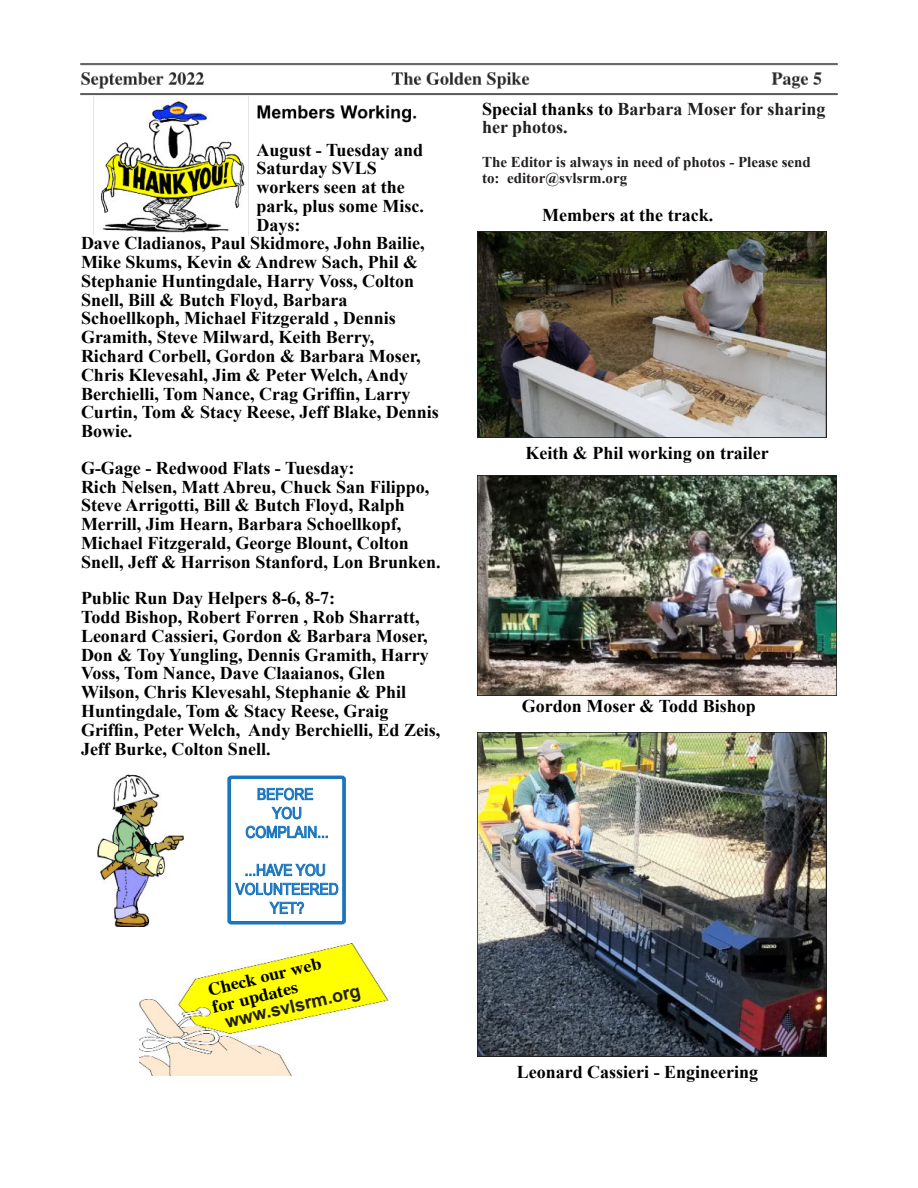
<style>
.page{position:relative;width:918px;height:1188px;background:#fff}
.page>*{position:absolute;margin:0;border:0;box-sizing:border-box;transform-origin:0 0}
.t1{font:700 18px/18.8px "Times New Roman";color:#000}
.t2{font:700 18px/18.8px "Times New Roman";color:#231f20}
.t3{font:700 18px/18px "Times";color:#000}
.t4{font:700 18px "Arial";color:#231f20}
.t5{font:15.75px/19px "Arial";color:#1b75bc;text-align:center;scale:.87 1}
.t6{font:700 15px/15.6px "Times New Roman";color:#231f20}
.s1{color:#000}
</style>
<div class="page">
<img style="left:80px;top:64px;width:758px;height:172px">
<img style="left:140px;top:942px;width:250px;height:133px">
<img style="left:97px;top:774px;width:87px;height:153px">
<svg style="left:258px;top:788px;width:55px;height:12px"></svg>
<svg style="left:272px;top:807px;width:29px;height:12px"></svg>
<svg style="left:246px;top:825px;width:82px;height:13px"></svg>
<svg style="left:246px;top:863px;width:79px;height:13px"></svg>
<svg style="left:235px;top:883px;width:103px;height:12px"></svg>
<svg style="left:269px;top:902px;width:35px;height:12px"></svg>
<div style="left:227px;top:775px;width:119px;height:150px;border:4px solid #1b75bc;border-radius:2px"></div>
<img style="left:480px;top:234px;width:344px;height:201px">
<div style="left:477px;top:231px;width:350px;height:207px;border:2px solid #231f20"></div>
<img style="left:480px;top:478px;width:354px;height:215px">
<div style="left:477px;top:475px;width:360px;height:221px;border:2px solid #231f20"></div>
<img style="left:480px;top:735px;width:344px;height:319px">
<div style="left:477px;top:732px;width:350px;height:325px;border:2px solid #231f20"></div>
<p class="t1" style="left:256px;top:142px;width:168px">August - Tuesday and</p>
<p class="t1" style="left:256px;top:161px;width:122px">Saturday SVLS</p>
<p class="t1" style="left:256px;top:180px;width:150px">workers seen at the</p>
<p class="t1" style="left:256px;top:198px;width:169px">park, plus some Misc.</p>
<p class="t1" style="left:256px;top:217px;width:45px">Days:</p>
<p class="t1" style="left:81px;top:236px;width:345px">Dave Cladianos, Paul Skidmore, John Bailie,</p>
<p class="t1" style="left:81px;top:255px;width:339px">Mike Skums, Kevin &amp; Andrew Sach, Phil &amp;</p>
<p class="t1" style="left:81px;top:273px;width:335px">Stephanie Huntingdale, Harry Voss, Colton</p>
<p class="t1" style="left:81px;top:292px;width:268px">Snell, Bill &amp; Butch Floyd, Barbara</p>
<p class="t1" style="left:81px;top:311px;width:316px">Schoellkoph, Michael Fitzgerald , Dennis</p>
<p class="t1" style="left:81px;top:330px;width:295px">Gramith, Steve Milward, Keith Berry,</p>
<p class="t1" style="left:81px;top:349px;width:341px">Richard Corbell, Gordon &amp; Barbara Moser,</p>
<p class="t1" style="left:81px;top:367px;width:329px">Chris Klevesahl, Jim &amp; Peter Welch, Andy</p>
<p class="t1" style="left:81px;top:386px;width:331px">Berchielli, Tom Nance, Crag Griffin, Larry</p>
<p class="t1" style="left:81px;top:405px;width:359px">Curtin, Tom &amp; Stacy Reese, Jeff Blake, Dennis</p>
<p class="t1" style="left:81px;top:424px;width:53px">Bowie.</p>
<p class="t1" style="left:81px;top:460px;width:361px">G-Gage - Redwood Flats - Tuesday:<br>Rich Nelsen, Matt Abreu, Chuck San Filippo, Steve Arrigotti, Bill &amp; Butch Floyd, Ralph Merrill, Jim Hearn, Barbara Schoellkopf, Michael Fitzgerald, George Blount, Colton Snell, Jeff &amp; Harrison Stanford, Lon Brunken.</p>
<p class="t1" style="left:81px;top:591px;width:361px">Public Run Day Helpers 8-6, 8-7:<br>Todd Bishop, Robert Forren , Rob Sharratt, Leonard Cassieri, Gordon &amp; Barbara Moser, Don &amp; Toy Yungling, Dennis Gramith, Harry Voss, Tom Nance, Dave Claaianos, Glen Wilson, Chris Klevesahl, Stephanie &amp; Phil Huntingdale, Tom &amp; Stacy Reese, Graig Griffin, Peter Welch, Andy Berchielli, Ed Zeis, Jeff Burke, Colton Snell.</p>
<p class="t5" style="left:246px;top:786px;width:97px">BEFORE<br>YOU<br>COMPLAIN...</p>
<p class="t5" style="left:236px;top:862px;width:120px">...HAVE YOU<br>VOLUNTEERED<br>YET?</p>
<p class="t3" style="left:206px;top:983px;width:118px;rotate:-14deg">Check our web for updates</p>
<p class="t4" style="left:224px;top:1015px;width:140px;rotate:-13deg">www.svlsrm.org</p>
<p class="t2" style="left:482px;top:101px;width:345px"><span class="s1">Special thanks to</span> Barbara Moser for sharing her photos.</p>
<p class="t6" style="left:482px;top:156px;width:330px">The Editor is always in need of photos - Please send to: editor@svlsrm.org</p>
<p class="t1" style="left:542px;top:207px;width:172px">Members at the track.</p>
<p class="t1" style="left:525px;top:446px;width:245px">Keith &amp; Phil working on trailer</p>
<p class="t1" style="left:522px;top:698px;width:235px">Gordon Moser &amp; Todd Bishop</p>
<p class="t1" style="left:517px;top:1065px;width:243px">Leonard Cassieri - Engineering</p>
</div>
